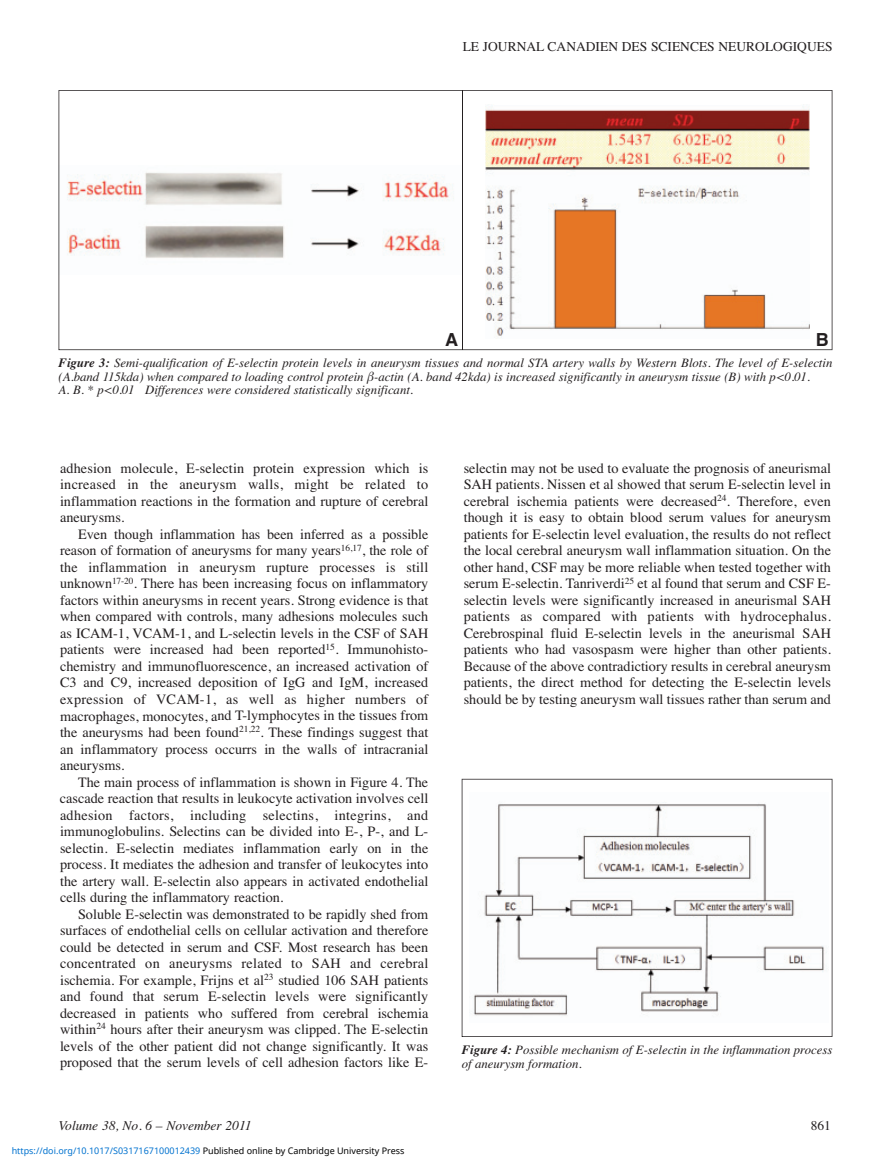
<style>
.page{position:relative;width:891px;height:1175px;background:#fff}
.page>*{position:absolute;margin:0;border:0;box-sizing:border-box;transform-origin:0 0}
.t1{font:700 18px "Helvetica";color:#231f20}
.t2{font:14.25px/16.5px "Times";color:#231f20;text-align:justify}
.t3{font:13.5px "Times";color:#231f20}
.t4{font:italic 13.5px "Times";color:#231f20}
.t5{font:italic 12.75px/13.5px "Times";color:#231f20}
.t6{font:9px "Noto Sans";color:#0172cf}
.s1{font-weight:700}
.s2{color:#000}
</style>
<div class="page">
<svg style="left:462px;top:778px;width:370px;height:259px"></svg>
<svg style="left:59px;top:90px;width:773px;height:260px"></svg>
<hr style="left:462px;top:90px;width:1px;height:260px;background:#231f20">
<p class="t3" style="left:463px;top:38px;width:371px">LE JOURNAL CANADIEN DES SCIENCES NEUROLOGIQUES</p>
<p class="t1" style="left:445px;top:329px;width:14px">A</p>
<p class="t1" style="left:816px;top:329px;width:14px">B</p>
<p class="t5" style="left:59px;top:356px;width:775px"><span class="s1">Figure 3:</span> Semi-qualification of E-selectin protein levels in aneurysm tissues and normal STA artery walls by Western Blots. The level of E-selectin (A.band 115kda) when compared to loading control protein β-actin (A. band 42kda) is increased significantly in aneurysm tissue (B) with p&lt;0.01.<br>A. B. * p&lt;0.01 Differences were considered statistically significant.</p>
<p class="t2" style="left:60px;top:460px;width:370px">adhesion molecule, E-selectin protein expression which is increased in the aneurysm walls, might be related to inflammation reactions in the formation and rupture of cerebral aneurysms.</p>
<p class="t2" style="left:60px;top:526px;width:370px;text-indent:18px">Even though inflammation has been inferred as a possible reason of formation of aneurysms for many years<sup>16,17</sup>, the role of the inflammation in aneurysm rupture processes is still unknown<sup>17-20</sup>. There has been increasing focus on inflammatory factors within aneurysms in recent years. Strong evidence is that when compared with controls, many adhesions molecules such as ICAM-1, VCAM-1, and L-selectin levels in the CSF of SAH patients were increased had been reported<sup>15</sup>. Immunohisto&shy;chemistry and immunofluorescence, an increased activation of C3 and C9, increased deposition of IgG and IgM, increased expression of VCAM-1, as well as higher numbers of macrophages, monocytes, and T-lymphocytes in the tissues from the aneurysms had been found<sup>21,22</sup>. These findings suggest that an inflammatory process occurrs in the walls of intracranial aneurysms.</p>
<p class="t2" style="left:60px;top:773px;width:370px;text-indent:18px">The main process of inflammation is shown in Figure 4. The cascade reaction that results in leukocyte activation involves cell adhesion factors, including selectins, integrins, and immunoglobulins. Selectins can be divided into E-, P-, and L&shy;selectin. E-selectin mediates inflammation early on in the process. It mediates the adhesion and transfer of leukocytes into the artery wall. E-selectin also appears in activated endothelial cells during the inflammatory reaction.</p>
<p class="t2" style="left:60px;top:905px;width:370px;text-indent:18px">Soluble E-selectin was demonstrated to be rapidly shed from surfaces of endothelial cells on cellular activation and therefore could be detected in serum and CSF. Most research has been concentrated on aneurysms related to SAH and cerebral ischemia. For example, Frijns et al<sup>23</sup> studied 106 SAH patients and found that serum E-selectin levels were significantly decreased in patients who suffered from cerebral ischemia within<sup>24</sup> hours after their aneurysm was clipped. The E-selectin levels of the other patient did not change significantly. It was proposed that the serum levels of cell adhesion factors like E-</p>
<p class="t2" style="left:464px;top:460px;width:369px">selectin may not be used to evaluate the prognosis of aneurismal SAH patients. Nissen et al showed that serum E-selectin level in cerebral ischemia patients were decreased<sup>24</sup>. Therefore, even though it is easy to obtain blood serum values for aneurysm patients for E-selectin level evaluation, the results do not reflect the local cerebral aneurysm wall inflammation situation. On the other hand, CSF may be more reliable when tested together with serum E-selectin. Tanriverdi<sup>25</sup> et al found that serum and CSF E&shy;selectin levels were significantly increased in aneurismal SAH patients as compared with patients with hydrocephalus.<br>Cerebrospinal fluid E-selectin levels in the aneurismal SAH patients who had vasospasm were higher than other patients.<br>Because of the above contradictiory results in cerebral aneurysm patients, the direct method for detecting the E-selectin levels should be by testing aneurysm wall tissues rather than serum and</p>
<p class="t5" style="left:462px;top:1042px;width:372px"><span class="s1">Figure 4:</span> Possible mechanism of E-selectin in the inflammation process of aneurysm formation.</p>
<p class="t4" style="left:59px;top:1117px;width:195px">Volume 38, No. 6 – November 2011</p>
<p class="t3" style="left:811px;top:1117px;width:22px">861</p>
<p class="t6" style="left:12px;top:1143px;width:394px">https://doi.org/10.1017/S0317167100012439 <span class="s2">Published online by Cambridge University Press</span></p>
</div>
